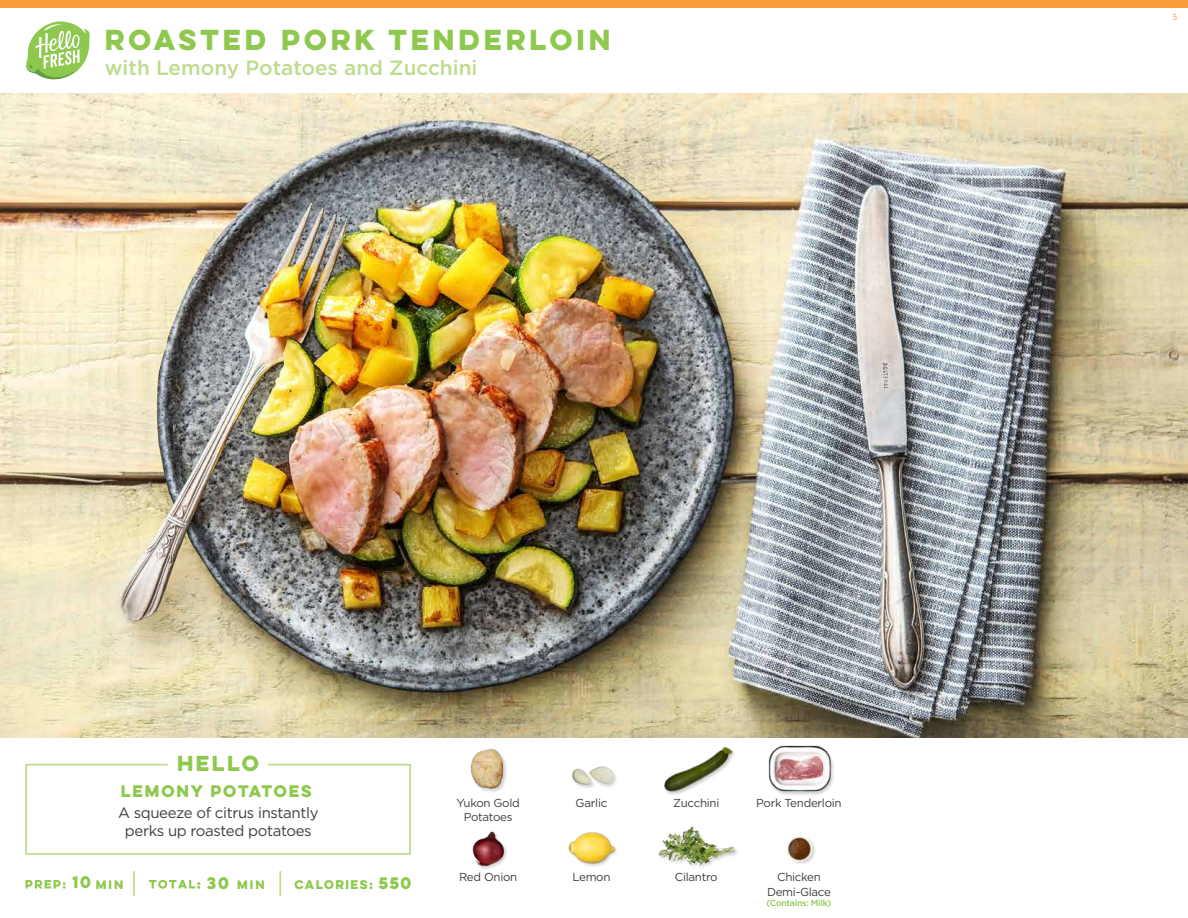
<style>
.page{position:relative;width:1188px;height:918px;background:#fff}
.page>*{position:absolute;margin:0;border:0;box-sizing:border-box;transform-origin:0 0}
.t1{font:700 25.8px "Lulo Clean One";letter-spacing:-.075em;color:#8fc84e}
.t2{font:500 20.7px "Gotham";color:#bedb8e}
.t3{font:700 19.5px "Lulo Clean One";letter-spacing:-.1em;color:#8fc84e}
.t4{font:15px/18px "Gotham";letter-spacing:-.025em;color:#3e3e3f;text-align:center}
.t5{font:700 15px "Lulo Clean One";letter-spacing:-.1em;color:#8fc84e}
.t6{font:11.55px/14.4px "Gotham";letter-spacing:-.025em;color:#3e3e3f;text-align:center}
.t7{font:700 11.25px "Lulo Clean One";letter-spacing:-.1em;color:#8fc84e}
.t8{font:700 10.95px "Lulo Clean One";letter-spacing:-.05em;color:#8fc84e}
.t9{font:9px "Source Sans Pro";color:#f89b39}
.t10{font:500 8.7px "Gotham";letter-spacing:-.025em;color:#8fc84e}
</style>
<div class="page">
<div style="left:0;top:0;width:1188px;height:8px;background:#f89b39"></div>
<img style="left:0;top:93px;width:1188px;height:644px">
<svg style="left:25px;top:763px;width:386px;height:92px"></svg>
<img style="left:470px;top:748px;width:37px;height:44px">
<div style="left:472px;top:831px;width:36px;height:39px;background:#231f20;opacity:.2"></div>
<img style="left:472px;top:831px;width:36px;height:37px">
<img style="left:660px;top:733px;width:74px;height:62px">
<img style="left:658px;top:826px;width:79px;height:41px">
<img style="left:572px;top:766px;width:44px;height:22px">
<img style="left:568px;top:832px;width:48px;height:34px">
<div style="left:768px;top:746px;width:67px;height:50px;background:#231f20;opacity:.2"></div>
<img style="left:768px;top:745px;width:63px;height:47px">
<img style="left:787px;top:836px;width:28px;height:28px">
<hr style="left:133px;top:871px;width:2px;height:25px;background:#bedb8e">
<hr style="left:279px;top:871px;width:2px;height:25px;background:#bedb8e">
<svg style="left:26px;top:21px;width:64px;height:59px"></svg>
<svg style="left:26px;top:880px;width:40px;height:9px"></svg>
<svg style="left:149px;top:880px;width:51px;height:9px"></svg>
<h1 class="t1" style="left:105px;top:20px;width:513px">ROASTED PORK TENDERLOIN</h1>
<h2 class="t2" style="left:105px;top:54px;width:374px">with Lemony Potatoes and Zucchini</h2>
<h3 class="t3" style="left:177px;top:748px;width:88px">HELLO</h3>
<p class="t5" style="left:121px;top:779px;width:196px">LEMONY POTATOES</p>
<p class="t4" style="left:118px;top:803px;width:202px">A squeeze of citrus instantly perks up roasted potatoes</p>
<p class="t5" style="left:72px;top:871px;width:24px">10</p>
<p class="t5" style="left:207px;top:871px;width:27px">30</p>
<p class="t5" style="left:379px;top:871px;width:38px">550</p>
<p class="t8" style="left:96px;top:876px;width:31px">MIN</p>
<p class="t8" style="left:237px;top:876px;width:31px">MIN</p>
<p class="t7" style="left:295px;top:876px;width:83px">CALORIES:</p>
<p class="t6" style="left:457px;top:795px;width:65px">Yukon Gold<br>Potatoes</p>
<p class="t6" style="left:459px;top:870px;width:60px">Red Onion</p>
<p class="t6" style="left:576px;top:795px;width:33px">Garlic</p>
<p class="t6" style="left:572px;top:870px;width:40px">Lemon</p>
<p class="t6" style="left:673px;top:795px;width:48px">Zucchini</p>
<p class="t6" style="left:675px;top:870px;width:44px">Cilantro</p>
<p class="t6" style="left:756px;top:795px;width:87px">Pork Tenderloin</p>
<p class="t6" style="left:767px;top:870px;width:65px">Chicken<br>Demi-Glace</p>
<p class="t10" style="left:767px;top:898px;width:66px">(Contains: Milk)</p>
<p class="t9" style="left:1173px;top:11px;width:6px">5</p>
</div>
